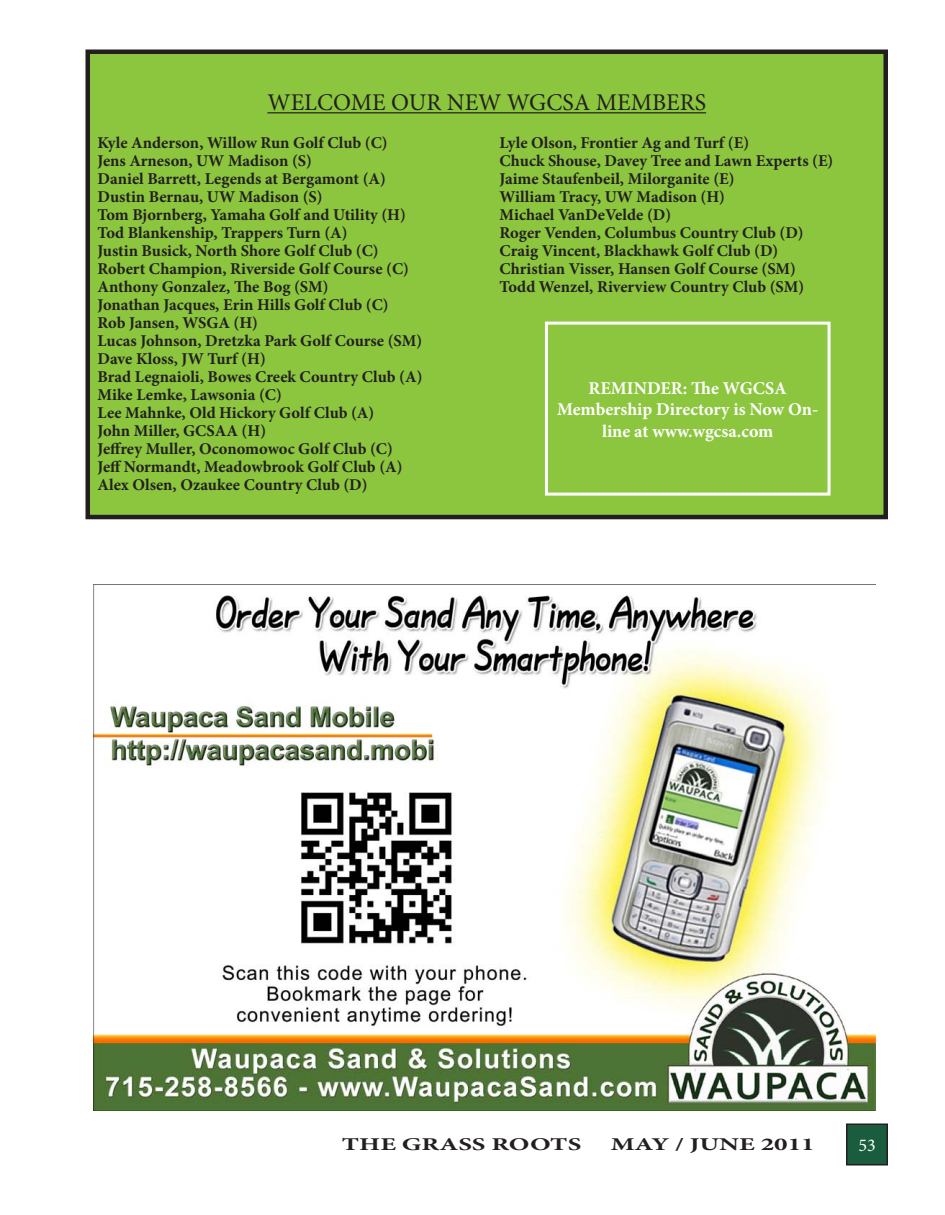
<style>
.page{position:relative;width:945px;height:1215px;background:#fff}
.page>*{position:absolute;margin:0;border:0;box-sizing:border-box;transform-origin:0 0}
.t1{font:24px "Minion Pro";color:#231f20}
.t2{font:700 18px/21.6px "Minion Pro";color:#fff;text-align:center}
.t3{font:700 18px "Minion Pro";color:#231f20;scale:1.5 1}
.t4{font:18px "Minion Pro";color:#fff}
.t5{font:700 16.5px/18px "Minion Pro";color:#231f20}
</style>
<div class="page">
<div style="left:847px;top:1124px;width:40px;height:41px;background:#1a5d3e"></div>
<div style="left:846px;top:1124px;width:42px;height:42px;border:2px solid #231f20"></div>
<img style="left:93px;top:584px;width:783px;height:527px">
<div style="left:88px;top:52px;width:798px;height:465px;background:#8bc63e"></div>
<div style="left:86px;top:49px;width:802px;height:470px;border:4px solid #231f20"></div>
<hr style="left:267px;top:112px;width:439px;height:1px;background:#231f20">
<div style="left:545px;top:322px;width:286px;height:174px;border:3px solid #fff"></div>
<h1 class="t1" style="left:267px;top:87px;width:440px">WELCOME OUR NEW WGCSA MEMBERS</h1>
<p class="t5" style="left:98px;top:133px;width:327px">Kyle Anderson, Willow Run Golf Club (C)<br>Jens Arneson, UW Madison (S)<br>Daniel Barrett, Legends at Bergamont (A)<br>Dustin Bernau, UW Madison (S)<br>Tom Bjornberg, Yamaha Golf and Utility (H)<br>Tod Blankenship, Trappers Turn (A)<br>Justin Busick, North Shore Golf Club (C)<br>Robert Champion, Riverside Golf Course (C)<br>Anthony Gonzalez, The Bog (SM)<br>Jonathan Jacques, Erin Hills Golf Club (C)<br>Rob Jansen, WSGA (H)<br>Lucas Johnson, Dretzka Park Golf Course (SM)<br>Dave Kloss, JW Turf (H)<br>Brad Legnaioli, Bowes Creek Country Club (A)<br>Mike Lemke, Lawsonia (C)<br>Lee Mahnke, Old Hickory Golf Club (A)<br>John Miller, GCSAA (H)<br>Jeffrey Muller, Oconomowoc Golf Club (C)<br>Jeff Normandt, Meadowbrook Golf Club (A)<br>Alex Olsen, Ozaukee Country Club (D)</p>
<p class="t5" style="left:500px;top:133px;width:335px">Lyle Olson, Frontier Ag and Turf (E)<br>Chuck Shouse, Davey Tree and Lawn Experts (E)<br>Jaime Staufenbeil, Milorganite (E)<br>William Tracy, UW Madison (H)<br>Michael VanDeVelde (D)<br>Roger Venden, Columbus Country Club (D)<br>Craig Vincent, Blackhawk Golf Club (D)<br>Christian Visser, Hansen Golf Course (SM)<br>Todd Wenzel, Riverview Country Club (SM)</p>
<p class="t2" style="left:557px;top:377px;width:263px">REMINDER: The WGCSA<br>Membership Directory is Now On&shy;line at www.wgcsa.com</p>
<p class="t3" style="left:342px;top:1132px;width:161px">THE GRASS ROOTS</p>
<p class="t3" style="left:611px;top:1132px;width:138px">MAY / JUNE 2011</p>
<p class="t4" style="left:858px;top:1133px;width:19px">53</p>
</div>
